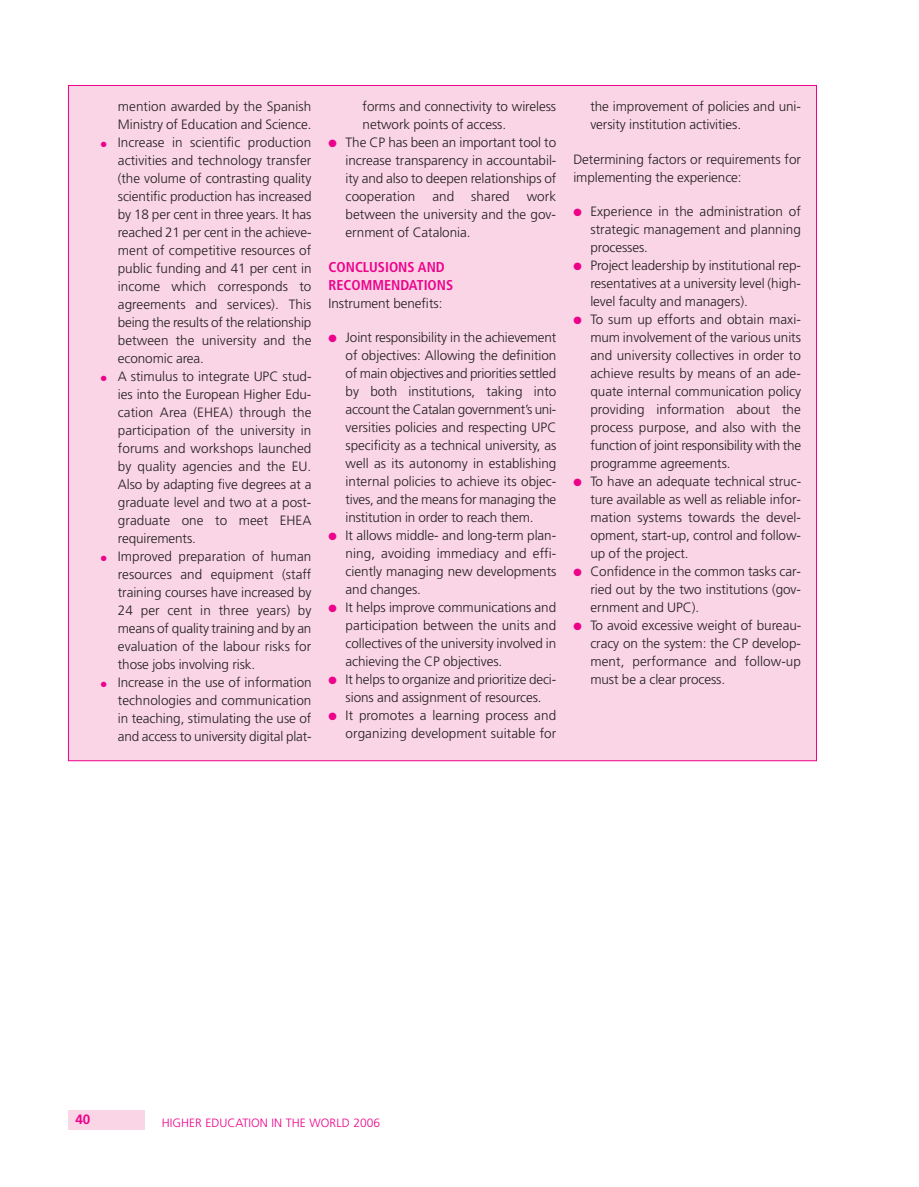
<style>
.page{position:relative;width:919px;height:1187px;background:#fff}
.page>*{position:absolute;margin:0;border:0;box-sizing:border-box;transform-origin:0 0}
.t1{font:700 condensed 14.25px/18px "Frutiger";color:#ed028c}
.t2{font:300 13.5px/18px "Frutiger";letter-spacing:-.005em;color:#231f20;text-align:justify}
.t3{font:700 13.5px "Frutiger";color:#ed028c}
.t4{font:300 12px "Frutiger";color:#ed028c}
.s1{color:#ed028c}
</style>
<div class="page">
<div style="left:68px;top:1109px;width:77px;height:20px;background:#fad5e5"></div>
<div style="left:68px;top:85px;width:748px;height:675px;background:#fad5e5"></div>
<p class="t2" style="left:118px;top:98px;width:195px">mention awarded by the Spanish<br>Ministry of Education and Science.</p>
<p class="t2" style="left:118px;top:134px;width:195px;text-indent:-17px"><span class="s1">●</span> Increase in scientific production activities and technology transfer (the volume of contrasting quality scientific production has increased by 18 per cent in three years. It has reached 21 per cent in the achieve&shy;ment of competitive resources of public funding and 41 per cent in income which corresponds to agreements and services). This being the results of the relationship between the university and the economic area.</p>
<p class="t2" style="left:118px;top:368px;width:195px;text-indent:-17px"><span class="s1">●</span> A stimulus to integrate UPC stud&shy;ies into the European Higher Edu&shy;cation Area (EHEA) through the participation of the university in forums and workshops launched by quality agencies and the EU.<br>Also by adapting five degrees at a graduate level and two at a post&shy;graduate one to meet EHEA requirements.</p>
<p class="t2" style="left:118px;top:548px;width:195px;text-indent:-17px"><span class="s1">●</span> Improved preparation of human resources and equipment (staff training courses have increased by 24 per cent in three years) by means of quality training and by an evaluation of the labour risks for those jobs involving risk.</p>
<p class="t2" style="left:118px;top:674px;width:195px;text-indent:-17px"><span class="s1">●</span> Increase in the use of information technologies and communication in teaching, stimulating the use of and access to university digital plat-</p>
<p class="t2" style="left:362px;top:98px;width:195px">forms and connectivity to wireless network points of access.</p>
<p class="t2" style="left:345px;top:134px;width:212px;text-indent:-17px"><span class="s1">●</span> The CP has been an important tool to increase transparency in accountabil&shy;ity and also to deepen relationships of cooperation</p>
<p class="t2" style="left:345px;top:188px;width:212px;text-indent:181px">work between the university and the gov&shy;ernment of Catalonia.</p>
<p class="t1" style="left:328px;top:259px;width:126px">CONCLUSIONS AND<br>RECOMMENDATIONS</p>
<p class="t2" style="left:328px;top:295px;width:115px">Instrument benefits:</p>
<p class="t2" style="left:345px;top:329px;width:212px;text-indent:-17px"><span class="s1">●</span> Joint responsibility in the achievement of objectives: Allowing the definition of main objectives and priorities settled by both institutions, taking into account the Catalan government’s uni&shy;versities policies and respecting UPC specificity as a technical university, as well as its autonomy in establishing internal policies to achieve its objec&shy;tives, and the means for managing the institution in order to reach them.</p>
<p class="t2" style="left:345px;top:527px;width:212px;text-indent:-17px"><span class="s1">●</span> It allows middle- and long-term plan&shy;ning, avoiding immediacy and effi&shy;ciently managing new developments and changes.</p>
<p class="t2" style="left:345px;top:599px;width:212px;text-indent:-17px"><span class="s1">●</span> It helps improve communications and participation between the units and collectives of the university involved in achieving the CP objectives.</p>
<p class="t2" style="left:328px;top:671px;width:229px;text-align:center"><span class="s1">●</span> It helps to organize and prioritize deci&shy;sions and assignment of resources.</p>
<p class="t2" style="left:328px;top:707px;width:229px;text-align:right"><span class="s1">●</span> It promotes a learning process and organizing development suitable for</p>
<p class="t2" style="left:432px;top:188px;width:23px">and</p>
<p class="t2" style="left:471px;top:188px;width:40px">shared</p>
<p class="t2" style="left:590px;top:98px;width:212px">the improvement of policies and uni&shy;versity institution activities.</p>
<p class="t2" style="left:573px;top:151px;width:229px">Determining factors or requirements for implementing the experience:</p>
<p class="t2" style="left:590px;top:203px;width:212px;text-indent:-17px"><span class="s1">●</span> Experience in the administration of strategic management and planning processes.</p>
<p class="t2" style="left:590px;top:257px;width:212px;text-indent:-17px"><span class="s1">●</span> Project leadership by institutional rep&shy;resentatives at a university level (high&shy;level faculty and managers).</p>
<p class="t2" style="left:590px;top:311px;width:212px;text-indent:-17px"><span class="s1">●</span> To sum up efforts and obtain maxi&shy;mum involvement of the various units and university collectives in order to achieve results by means of an ade&shy;quate internal communication policy providing information about the process purpose, and also with the function of joint responsibility with the programme agreements.</p>
<p class="t2" style="left:590px;top:473px;width:212px;text-indent:-17px"><span class="s1">●</span> To have an adequate technical struc&shy;ture available as well as reliable infor&shy;mation systems towards the devel&shy;opment, start-up, control and follow&shy;up of the project.</p>
<p class="t2" style="left:590px;top:563px;width:212px;text-indent:-17px"><span class="s1">●</span> Confidence in the common tasks car&shy;ried out by the two institutions (gov&shy;ernment and UPC).</p>
<p class="t2" style="left:590px;top:617px;width:212px;text-indent:-17px"><span class="s1">●</span> To avoid excessive weight of bureau&shy;cracy on the system: the CP develop&shy;ment, performance and follow-up must be a clear process.</p>
<p class="t3" style="left:75px;top:1113px;width:17px">40</p>
<p class="t4" style="left:162px;top:1118px;width:220px">HIGHER EDUCATION IN THE WORLD 2006</p>
</div>
